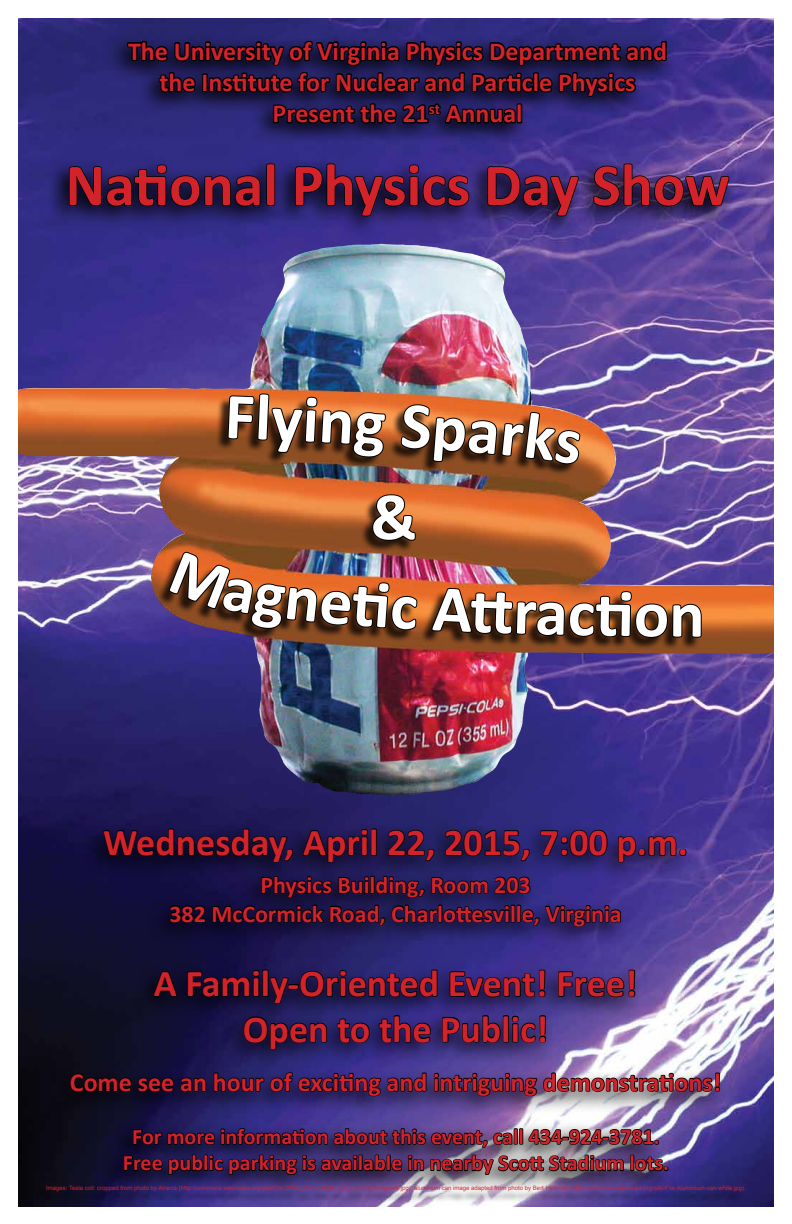
<style>
.page{position:relative;width:792px;height:1224px;background:#fff}
.page>*{position:absolute;margin:0;border:0;box-sizing:border-box;transform-origin:0 0}
.t1{font:700 66px "Calibri";color:#fff}
.t2{font:700 60px "Calibri";color:#d2232a}
.t3{font:700 38px/45.6px "Calibri";color:#d2232a;text-align:center}
.t4{font:700 26px/31.2px "Calibri";color:#d2232a;text-align:center}
.t5{font:700 24px/28.8px "Calibri";color:#d2232a;text-align:center}
.t6{font:700 22px/26.4px "Calibri";color:#d2232a;text-align:center}
.t7{font:6px "Arial";color:#d2232a}
</style>
<div class="page">
<img style="left:18px;top:19px;width:756px;height:1188px">
<img style="left:258px;top:244px;width:121px;height:53px">
<svg style="left:47px;top:33px;width:690px;height:205px;background:#372e82"></svg>
<svg style="left:125px;top:28px;width:544px;height:98px;background:#1a1746"></svg>
<svg style="left:68px;top:163px;width:208px;height:44px;background:#181644"></svg>
<svg style="left:294px;top:163px;width:176px;height:54px;background:#201a51"></svg>
<svg style="left:486px;top:166px;width:94px;height:51px;background:#281e52"></svg>
<svg style="left:592px;top:163px;width:139px;height:44px;background:#362856"></svg>
<div style="left:48px;top:821px;width:680px;height:297px;background:#000;opacity:.75"></div>
<svg style="left:671px;top:18px;width:32px;height:1189px;background:#5b448f"></svg>
<img style="left:69px;top:967px;width:652px;height:221px">
<div style="left:35px;top:1188px;width:707px;height:16px;background:#000;opacity:.75"></div>
<img style="left:102px;top:297px;width:586px;height:635px">
<h3 class="t4" style="left:128px;top:36px;width:541px">The University of Virginia Physics Department and the Institute for Nuclear and Particle Physics<br>Present the 21<sup>st</sup> Annual</h3>
<h2 class="t2" style="left:66px;top:147px;width:666px">National Physics Day Show</h2>
<h1 class="t1" style="left:274px;top:375px;width:116px;rotate:3deg">ying</h1>
<h1 class="t1" style="left:371px;top:475px;width:48px">&amp;</h1>
<h1 class="t1" style="left:536px;top:570px;width:136px;rotate:1deg">act o</h1>
<h1 class="t1" style="left:669px;top:572px;width:37px">n</h1>
<h3 class="t3" style="left:103px;top:820px;width:586px">Wednesday, April 22, 2015, 7:00 p.m.</h3>
<h3 class="t5" style="left:169px;top:870px;width:454px">Physics Building, Room 203<br>382 McCormick Road, Charlottesville, Virginia</h3>
<h3 class="t3" style="left:154px;top:961px;width:485px">A Family-Oriented Event! Free!<br>Open to the Public!</h3>
<h3 class="t4" style="left:70px;top:1067px;width:653px">Come see an hour of exciting and intriguing demonstrations!</h3>
<h3 class="t6" style="left:123px;top:1123px;width:548px">For more information about this event, call 434-924-3781.<br>Free public parking is available in nearby Scott Stadium lots.</h3>
<p class="t7" style="left:46px;top:1184px;width:701px">Images: Tesla coil: cropped from photo by Airarcs (http://commons.wikimedia.org/wiki/File:225W_Zeus_Tesla_coil_-_arcs2_(cropped).jpg); aluminum can image adapted from photo by Bert Hickman (http://commons.wikimedia.org/wiki/File:Aluminium-can-white.jpg).</p>
</div>
